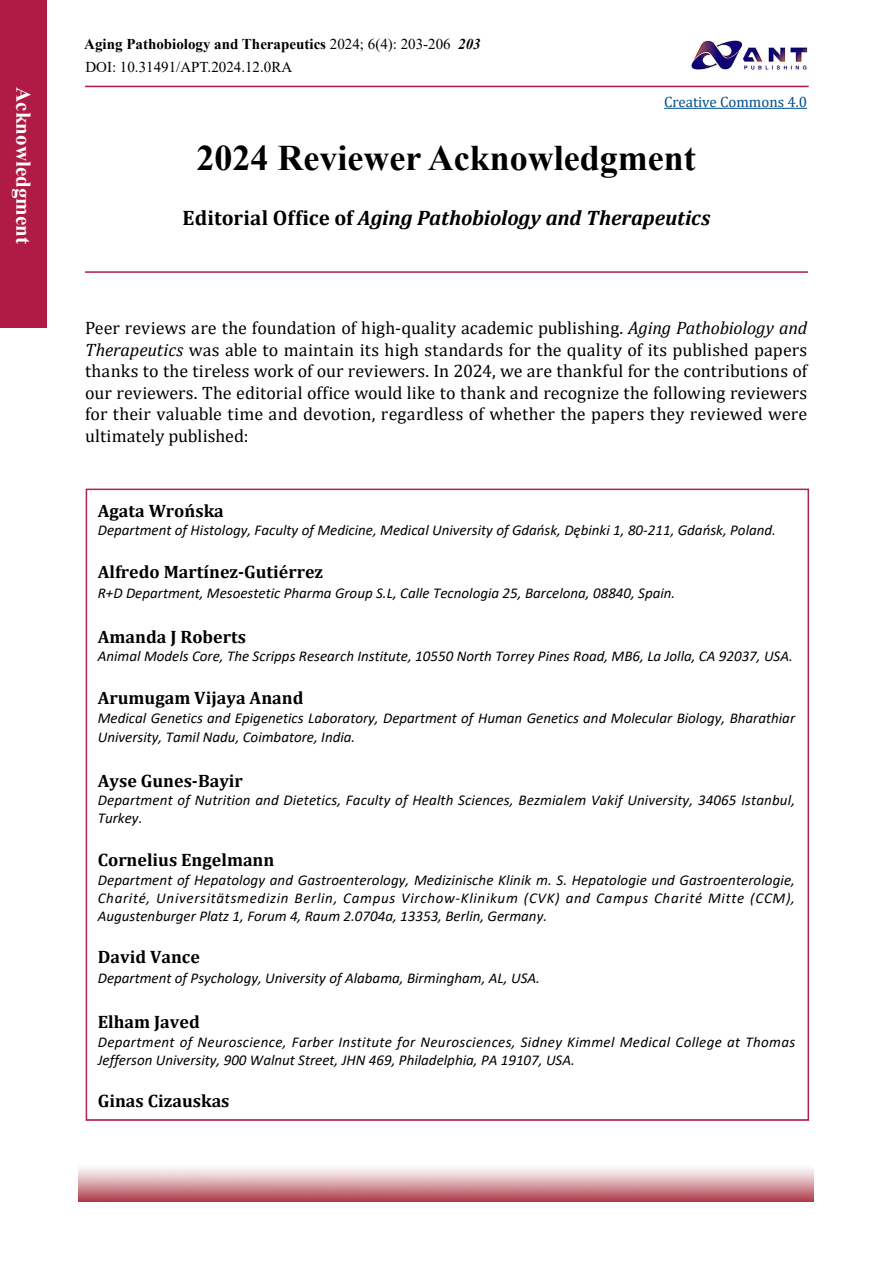
<style>
.page{position:relative;width:893px;height:1263px;background:#fff}
.page>*{position:absolute;margin:0;border:0;box-sizing:border-box;transform-origin:0 0}
.t1{font:700 36px "Times New Roman";color:#000}
.t2{font:italic 700 21px "Cambria";letter-spacing:-.005em;color:#000}
.t3{font:700 21px "Times New Roman";color:#fff}
.t4{font:18px/21.6px "Cambria";letter-spacing:.005em;color:#000;text-align:justify}
.t5{font:700 18px "Cambria";color:#000}
.t6{font:italic 15px/18px "Calibri";color:#000}
.t7{font:italic 15px/18px "Calibri";letter-spacing:.02em;color:#000}
.t8{font:15px/22.6px "Times New Roman";color:#000}
.t9{font:15px "Cambria";color:#004f88}
.s1{font-weight:700}
.s2{font-weight:700;font-style:italic}
.s3{font-style:normal}
.s4{font-style:italic}
</style>
<div class="page">
<hr style="left:85px;top:86px;width:724px;height:1px;background:#af1b45">
<hr style="left:664px;top:108px;width:143px;height:1px;background:#004f88">
<img style="left:79px;top:1168px;width:734px;height:33px">
<hr style="left:85px;top:271px;width:723px;height:2px;background:#af1b45">
<img style="left:691px;top:40px;width:117px;height:30px">
<div style="left:0;top:0;width:47px;height:328px;background:#af1b45"></div>
<h2 class="t3" style="left:39px;top:87px;width:158px;rotate:90deg">Acknowledgment</h2>
<p class="t8" style="left:84px;top:32px;width:398px"><span class="s1">Aging Pathobiology and Therapeutics</span> 2024; 6(4): 203-206 <span class="s2">203<br></span>DOI: 10.31491/APT.2024.12.0RA</p>
<p class="t9" style="left:664px;top:93px;width:145px">Creative Commons 4.0</p>
<h1 class="t1" style="left:196px;top:132px;width:501px">2024 Reviewer Acknowledgment</h1>
<h2 class="t2" style="left:183px;top:203px;width:529px"><span class="s3">Editorial Office of</span> Aging Pathobiology and Therapeutics</h2>
<p class="t4" style="left:85px;top:317px;width:724px">Peer reviews are the foundation of high-quality academic publishing. <span class="s4">Aging Pathobiology and Therapeutics</span> was able to maintain its high standards for the quality of its published papers thanks to the tireless work of our reviewers. In 2024, we are thankful for the contributions of our reviewers. The editorial office would like to thank and recognize the following reviewers for their valuable time and devotion, regardless of whether the papers they reviewed were ultimately published:</p>
<p class="t5" style="left:98px;top:498px;width:128px">Agata Wrońska</p>
<p class="t6" style="left:98px;top:521px;width:680px">Department of Histology, Faculty of Medicine, Medical University of Gdańsk, Dębinki 1, 80-211, Gdańsk, Poland.</p>
<p class="t5" style="left:98px;top:559px;width:227px">Alfredo Martínez-Gutiérrez</p>
<p class="t6" style="left:98px;top:583px;width:579px">R+D Department, Mesoestetic Pharma Group S.L, Calle Tecnologia 25, Barcelona, 08840, Spain.</p>
<p class="t5" style="left:98px;top:624px;width:150px">Amanda J Roberts</p>
<p class="t6" style="left:98px;top:647px;width:697px">Animal Models Core, The Scripps Research Institute, 10550 North Torrey Pines Road, MB6, La Jolla, CA 92037, USA.</p>
<p class="t5" style="left:98px;top:685px;width:207px">Arumugam Vijaya Anand</p>
<p class="t6" style="left:98px;top:707px;width:699px;line-height:19.5px">Medical Genetics and Epigenetics Laboratory, Department of Human Genetics and Molecular Biology, Bharathiar<br>University, Tamil Nadu, Coimbatore, India.</p>
<p class="t5" style="left:98px;top:768px;width:147px">Ayse Gunes-Bayir</p>
<p class="t6" style="left:98px;top:791px;width:699px">Department of Nutrition and Dietetics, Faculty of Health Sciences, Bezmialem Vakif University, 34065 Istanbul,<br>Turkey.</p>
<p class="t5" style="left:98px;top:847px;width:178px">Cornelius Engelmann</p>
<p class="t6" style="left:98px;top:870px;width:699px;text-align:justify">Department of Hepatology and Gastroenterology, Medizinische Klinik m. S. Hepatologie und Gastroenterologie, Charité, Universitätsmedizin Berlin, Campus Virchow-Klinikum (CVK) and Campus Charité Mitte (CCM), Augustenburger Platz 1, Forum 4, Raum 2.0704a, 13353, Berlin, Germany.</p>
<p class="t5" style="left:98px;top:944px;width:104px">David Vance</p>
<p class="t6" style="left:98px;top:969px;width:444px">Department of Psychology, University of Alabama, Birmingham, AL, USA.</p>
<p class="t5" style="left:98px;top:1009px;width:103px">Elham Javed</p>
<p class="t7" style="left:98px;top:1032px;width:699px">Department of Neuroscience, Farber Institute for Neurosciences, Sidney Kimmel Medical College at Thomas<br>Jefferson University, 900 Walnut Street, JHN 469, Philadelphia, PA 19107, USA.</p>
<p class="t5" style="left:98px;top:1088px;width:133px">Ginas Cizauskas</p>
</div>
